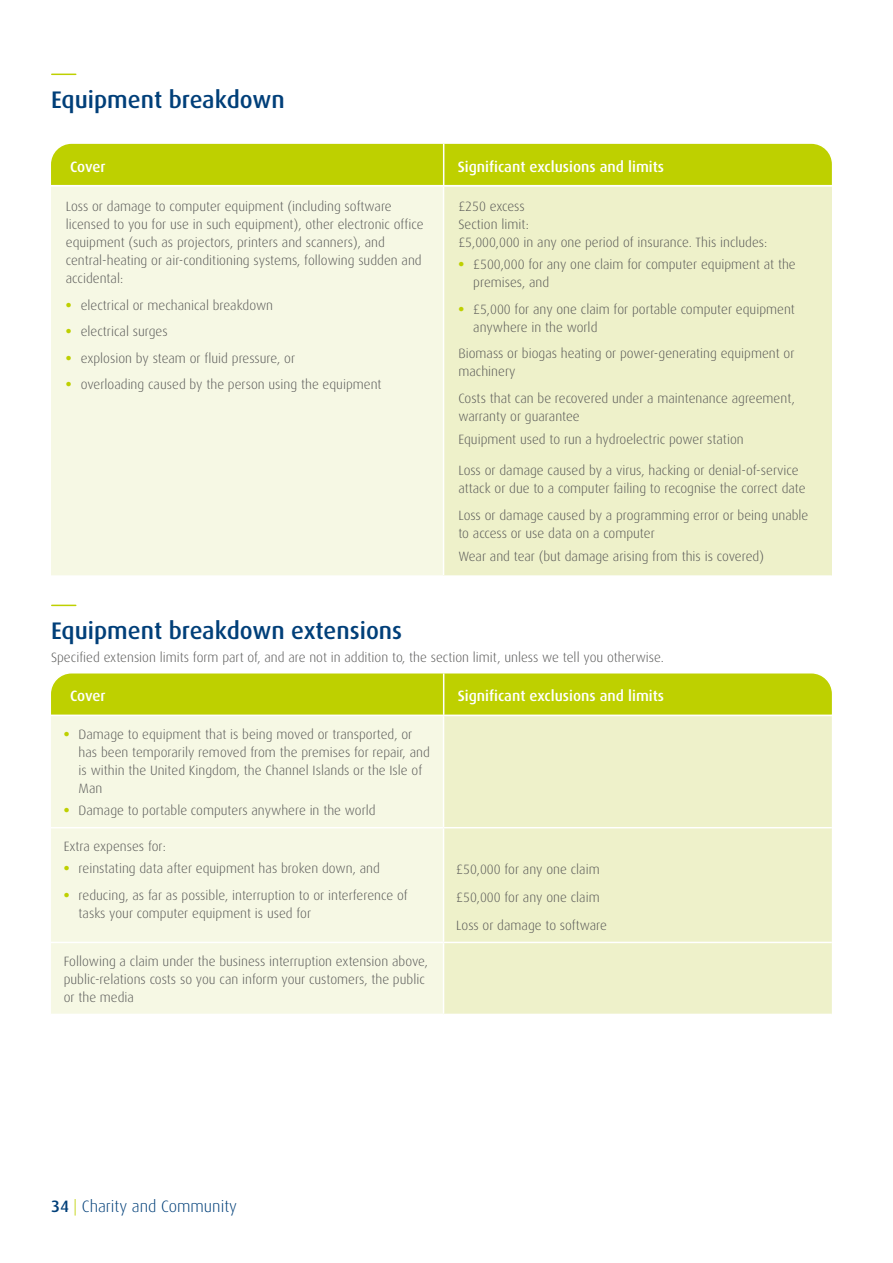
<style>
.page{position:relative;width:893px;height:1263px;background:#fff}
.page>*{position:absolute;margin:0;border:0;box-sizing:border-box;transform-origin:0 0}
.t1{font:500 24px "Dax";color:#003f79}
.t2{font:300 16.5px "Dax";color:#003f79}
.t3{font:500 15px "Dax";color:#fff}
.t4{font:300 13.5px/18px "Dax";color:#575756}
.s1{font-weight:800;color:#bed000}
.s2{font-weight:500}
.s3{color:#bed000}
</style>
<div class="page">
<svg style="left:52px;top:74px;width:24px;height:1px"></svg>
<svg style="left:52px;top:605px;width:24px;height:1px"></svg>
<div style="left:51px;top:186px;width:393px;height:390px;background:#f6f8e4"></div>
<div style="left:444px;top:186px;width:388px;height:390px;background:#eef1ca"></div>
<hr style="left:443px;top:187px;width:1px;height:388px;background:#fff">
<hr style="left:51px;top:575px;width:393px;height:2px;background:#fff">
<hr style="left:444px;top:575px;width:388px;height:2px;background:#fff">
<div style="left:51px;top:717px;width:392px;height:297px;background:#f6f8e4"></div>
<div style="left:444px;top:717px;width:388px;height:297px;background:#eef1ca"></div>
<hr style="left:51px;top:827px;width:393px;height:1px;background:#fff">
<hr style="left:444px;top:827px;width:388px;height:1px;background:#fff">
<hr style="left:51px;top:942px;width:393px;height:1px;background:#fff">
<hr style="left:444px;top:942px;width:388px;height:1px;background:#fff">
<svg style="left:51px;top:143px;width:781px;height:44px;background:#c2d312"></svg>
<hr style="left:443px;top:144px;width:1px;height:41px;background:#fff">
<svg style="left:51px;top:673px;width:781px;height:44px;background:#c2d312"></svg>
<hr style="left:443px;top:673px;width:1px;height:42px;background:#fff">
<h1 class="t1" style="left:51px;top:86px;width:235px">Equipment breakdown</h1>
<p class="t3" style="left:70px;top:158px;width:37px">Cover</p>
<p class="t3" style="left:458px;top:158px;width:208px">Significant exclusions and limits</p>
<p class="t4" style="left:66px;top:198px;width:359px">Loss or damage to computer equipment (including software licensed to you for use in such equipment), other electronic office equipment (such as projectors, printers and scanners), and central-heating or air-conditioning systems, following sudden and accidental:</p>
<p class="t4" style="left:66px;top:296px;width:209px"><span class="s1">•</span> electrical or mechanical breakdown</p>
<p class="t4" style="left:66px;top:323px;width:103px"><span class="s1">•</span> electrical surges</p>
<p class="t4" style="left:66px;top:349px;width:231px"><span class="s1">•</span> explosion by steam or fluid pressure, or</p>
<p class="t4" style="left:66px;top:376px;width:317px"><span class="s1">•</span> overloading caused by the person using the equipment</p>
<p class="t4" style="left:458px;top:198px;width:310px">£250 excess<br>Section limit:<br>£5,000,000 in any one period of insurance. This includes:</p>
<p class="t4" style="left:473px;top:256px;width:324px;text-indent:-15px"><span class="s1">•</span> £500,000 for any one claim for computer equipment at the premises, and</p>
<p class="t4" style="left:473px;top:300px;width:323px;text-indent:-15px"><span class="s1">•</span> £5,000 for any one claim for portable computer equipment anywhere in the world</p>
<p class="t4" style="left:458px;top:345px;width:338px">Biomass or biogas heating or power-generating equipment or machinery</p>
<p class="t4" style="left:458px;top:389px;width:338px">Costs that can be recovered under a maintenance agreement, warranty or guarantee</p>
<p class="t4" style="left:458px;top:431px;width:287px">Equipment used to run a hydroelectric power station</p>
<p class="t4" style="left:458px;top:462px;width:349px">Loss or damage caused by a virus, hacking or denial-of-service attack or due to a computer failing to recognise the correct date</p>
<p class="t4" style="left:458px;top:506px;width:352px">Loss or damage caused by a programming error or being unable to access or use data on a computer</p>
<p class="t4" style="left:458px;top:548px;width:307px">Wear and tear (but damage arising from this is covered)</p>
<h1 class="t1" style="left:51px;top:617px;width:353px">Equipment breakdown extensions</h1>
<p class="t4" style="left:51px;top:648px;width:615px">Specified extension limits form part of, and are not in addition to, the section limit, unless we tell you otherwise.</p>
<p class="t3" style="left:70px;top:688px;width:37px">Cover</p>
<p class="t3" style="left:458px;top:688px;width:208px">Significant exclusions and limits</p>
<p class="t4" style="left:79px;top:725px;width:353px;text-indent:-15px"><span class="s1">•</span> Damage to equipment that is being moved or transported, or has been temporarily removed from the premises for repair, and is within the United Kingdom, the Channel Islands or the Isle of Man</p>
<p class="t4" style="left:64px;top:801px;width:313px"><span class="s1">•</span> Damage to portable computers anywhere in the world</p>
<p class="t4" style="left:64px;top:837px;width:104px">Extra expenses for:</p>
<p class="t4" style="left:64px;top:860px;width:318px"><span class="s1">•</span> reinstating data after equipment has broken down, and</p>
<p class="t4" style="left:79px;top:886px;width:331px;text-indent:-15px"><span class="s1">•</span> reducing, as far as possible, interruption to or interference of tasks your computer equipment is used for</p>
<p class="t4" style="left:64px;top:952px;width:366px">Following a claim under the business interruption extension above, public-relations costs so you can inform your customers, the public or the media</p>
<p class="t4" style="left:456px;top:856px;width:152px;line-height:27.8px">£50,000 for any one claim £50,000 for any one claim<br>Loss or damage to software</p>
<p class="t2" style="left:51px;top:1197px;width:188px"><span class="s2">34</span> <span class="s3">|</span> Charity and Community</p>
</div>
